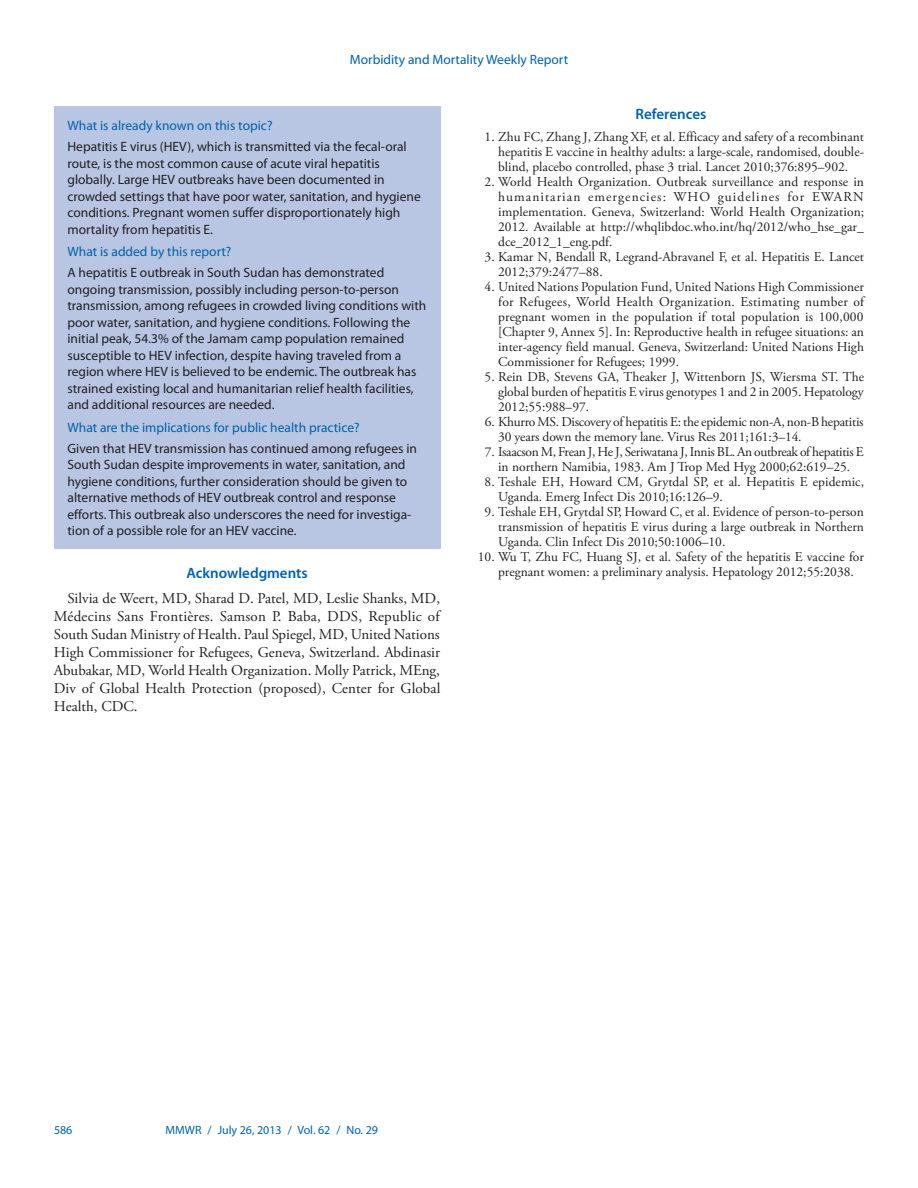
<style>
.page{position:relative;width:918px;height:1188px;background:#fff}
.page>*{position:absolute;margin:0;border:0;box-sizing:border-box;transform-origin:0 0}
.acknowl_text{font:15px/18px "Adobe Garamond Pro";letter-spacing:.005em;color:#231f20;text-align:justify}
.headline3{font:600 15px "Myriad Pro";color:#0161ab}
.reference_text_1-99{font:13.5px/15px "Adobe Garamond Pro";color:#231f20;text-align:justify}
.fb_answer{font:13.5px/16.5px "Myriad Pro";color:#231f20}
.fb_question{font:13.5px "Myriad Pro";color:#0161ab}
.reference_text_1-99-2{font:13.5px/15px "Adobe Garamond Pro";letter-spacing:-.025em;color:#231f20;text-align:center}
.t1{font:12px "Myriad Pro";color:#0161ab}
</style>
<div class="page">
<div style="left:54px;top:107px;width:386px;height:442px;background:#b8c6e3"></div>
<p class="fb_question" style="left:350px;top:51px;width:220px">Morbidity and Mortality Weekly Report</p>
<p class="fb_question" style="left:68px;top:117px;width:206px">What is already known on this topic?</p>
<p class="fb_answer" style="left:68px;top:138px;width:355px">Hepatitis E virus (HEV), which is transmitted via the fecal-oral route, is the most common cause of acute viral hepatitis globally. Large HEV outbreaks have been documented in crowded settings that have poor water, sanitation, and hygiene conditions. Pregnant women suffer disproportionately high mortality from hepatitis E.</p>
<p class="fb_question" style="left:68px;top:243px;width:165px">What is added by this report?</p>
<p class="fb_answer" style="left:68px;top:264px;width:360px">A hepatitis E outbreak in South Sudan has demonstrated ongoing transmission, possibly including person-to-person transmission, among refugees in crowded living conditions with poor water, sanitation, and hygiene conditions. Following the initial peak, 54.3% of the Jamam camp population remained susceptible to HEV infection, despite having traveled from a region where HEV is believed to be endemic. The outbreak has strained existing local and humanitarian relief health facilities, and additional resources are needed.</p>
<p class="fb_question" style="left:68px;top:419px;width:294px">What are the implications for public health practice?</p>
<p class="fb_answer" style="left:68px;top:440px;width:351px">Given that HEV transmission has continued among refugees in South Sudan despite improvements in water, sanitation, and hygiene conditions, further consideration should be given to alternative methods of HEV outbreak control and response efforts. This outbreak also underscores the need for investiga&shy;tion of a possible role for an HEV vaccine.</p>
<p class="headline3" style="left:186px;top:564px;width:123px">Acknowledgments</p>
<p class="acknowl_text" style="left:54px;top:590px;width:388px;text-indent:13px">Silvia de Weert, MD, Sharad D. Patel, MD, Leslie Shanks, MD, Médecins Sans Frontières. Samson P. Baba, DDS, Republic of South Sudan Ministry of Health. Paul Spiegel, MD, United Nations High Commissioner for Refugees, Geneva, Switzerland. Abdinasir Abubakar, MD, World Health Organization. Molly Patrick, MEng, Div of Global Health Protection (proposed), Center for Global Health, CDC.</p>
<p class="headline3" style="left:636px;top:105px;width:72px">References</p>
<p class="reference_text_1-99" style="left:498px;top:130px;width:367px;text-indent:-14px">1. Zhu FC, Zhang J, Zhang XF, et al. Efficacy and safety of a recombinant hepatitis E vaccine in healthy adults: a large-scale, randomised, double&shy;blind, placebo controlled, phase 3 trial. Lancet 2010;376:895–902.</p>
<p class="reference_text_1-99" style="left:498px;top:175px;width:368px;text-indent:-14px">2. World Health Organization. Outbreak surveillance and response in humanitarian emergencies: WHO guidelines for EWARN implementation. Geneva, Switzerland: World Health Organization; 2012. Available at http://whqlibdoc.who.int/hq/2012/who_hse_gar_ dce_2012_1_eng.pdf.</p>
<p class="reference_text_1-99" style="left:498px;top:250px;width:367px;text-indent:-14px">3. Kamar N, Bendall R, Legrand-Abravanel F, et al. Hepatitis E. Lancet<br>2012;379:2477–88.</p>
<p class="reference_text_1-99" style="left:498px;top:280px;width:368px;text-indent:-14px">4. United Nations Population Fund, United Nations High Commissioner for Refugees, World Health Organization. Estimating number of pregnant women in the population if total population is 100,000 [Chapter 9, Annex 5]. In: Reproductive health in refugee situations: an inter-agency field manual. Geneva, Switzerland: United Nations High Commissioner for Refugees; 1999.</p>
<p class="reference_text_1-99" style="left:498px;top:370px;width:367px;text-indent:-14px">5. Rein DB, Stevens GA, Theaker J, Wittenborn JS, Wiersma ST. The global burden of hepatitis E virus genotypes 1 and 2 in 2005. Hepatology 2012;55:988–97.</p>
<p class="reference_text_1-99" style="left:498px;top:415px;width:367px;text-indent:-13px">6. Khurro MS. Discovery of hepatitis E: the epidemic non-A, non-B hepatitis<br>30 years down the memory lane. Virus Res 2011;161:3–14.</p>
<p class="reference_text_1-99-2" style="left:485px;top:445px;width:380px">7. Isaacson M, Frean J, He J, Seriwatana J, Innis BL. An outbreak of hepatitis E in northern Namibia, 1983. Am J Trop Med Hyg 2000;62:619–25.</p>
<p class="reference_text_1-99" style="left:498px;top:475px;width:367px;text-indent:-14px">8. Teshale EH, Howard CM, Grytdal SP, et al. Hepatitis E epidemic,<br>Uganda. Emerg Infect Dis 2010;16:126–9.</p>
<p class="reference_text_1-99" style="left:498px;top:505px;width:367px;text-indent:-14px">9. Teshale EH, Grytdal SP, Howard C, et al. Evidence of person-to-person transmission of hepatitis E virus during a large outbreak in Northern Uganda. Clin Infect Dis 2010;50:1006–10.</p>
<p class="reference_text_1-99" style="left:498px;top:550px;width:367px;text-indent:-20px">10. Wu T, Zhu FC, Huang SJ, et al. Safety of the hepatitis E vaccine for pregnant women: a preliminary analysis. Hepatology 2012;55:2038.</p>
<p class="t1" style="left:54px;top:1123px;width:20px">586</p>
<p class="t1" style="left:166px;top:1123px;width:214px">MMWR / July 26, 2013 / Vol. 62 / No. 29</p>
</div>
